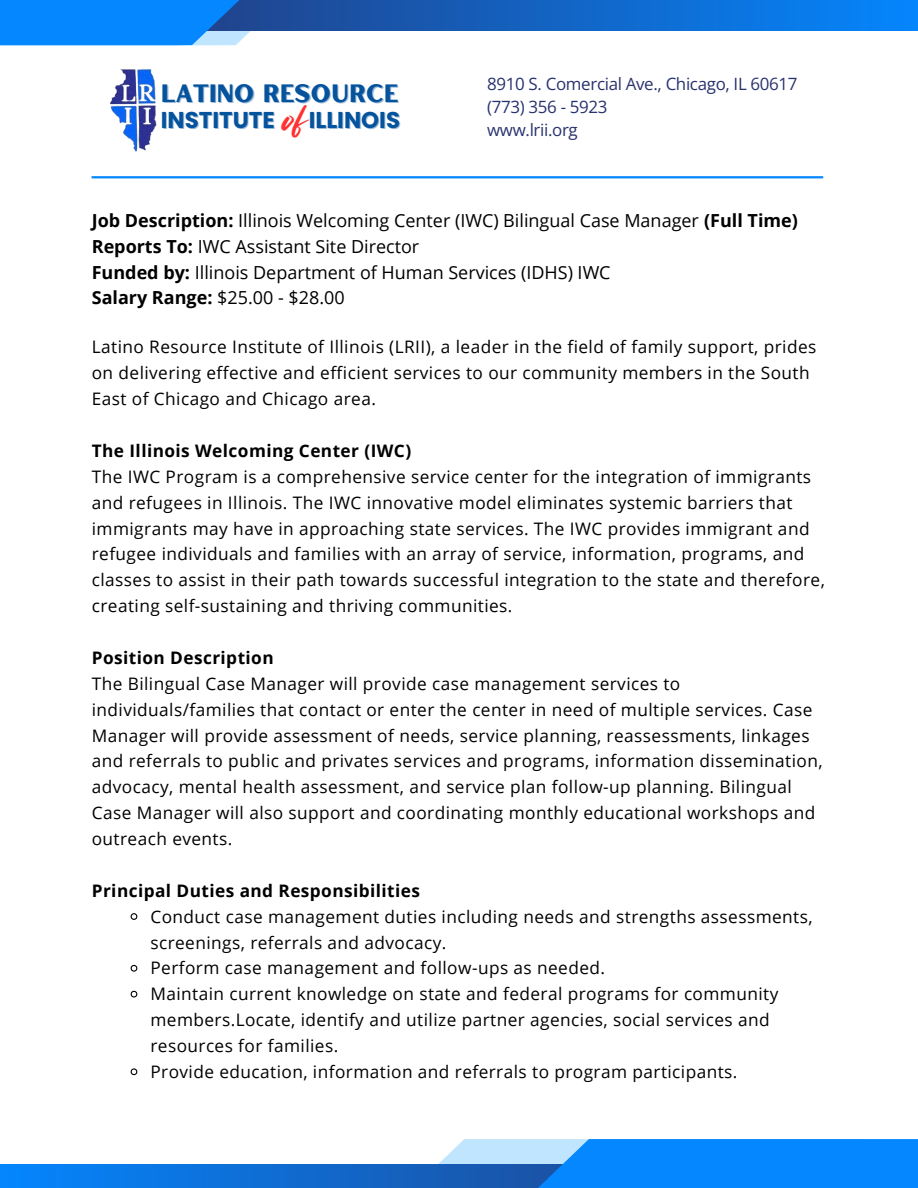
<style>
.page{position:relative;width:918px;height:1188px;background:#fff}
.page>*{position:absolute;margin:0;border:0;box-sizing:border-box;transform-origin:0 0}
.t1{font:25.05px "Hertical Sans";color:#06539d}
.t2{font:24.9px "Smooth Fantasy";color:#ff3131}
.t3{font:700 22.95px "Poppins";color:#06539d}
.t4{font:18px "Open Sans";color:#000}
.t5{font:17.25px/25.8px "Open Sans";letter-spacing:.025em;color:#000}
.t6{font:700 17.25px "Open Sans";letter-spacing:.025em;color:#000}
.t7{font:16.95px "Open Sans";letter-spacing:-.02em;color:#28326e}
.s1{font-weight:700}
</style>
<div class="page">
<svg style="left:130px;top:913px;width:8px;height:7px"></svg>
<svg style="left:130px;top:964px;width:8px;height:8px"></svg>
<svg style="left:130px;top:990px;width:8px;height:8px"></svg>
<svg style="left:130px;top:1068px;width:8px;height:8px"></svg>
<img style="left:110px;top:69px;width:47px;height:83px">
<svg style="left:0;top:1164px;width:436px;height:24px"></svg>
<hr style="left:92px;top:176px;width:731px;height:2px;background:#0487ff">
<svg style="left:346px;top:0;width:572px;height:31px"></svg>
<svg style="left:436px;top:1139px;width:482px;height:49px;fill:#0487ff"></svg>
<svg style="left:0;top:0;width:346px;height:45px;fill:#0487ff"></svg>
<p class="t1" style="left:161px;top:76px;width:239px">LATINO RESOURCE</p>
<p class="t3" style="left:161px;top:104px;width:115px">INSTITUTE</p>
<p class="t3" style="left:309px;top:104px;width:93px">ILLINOIS</p>
<p class="t2" style="left:283px;top:114px;width:26px">of</p>
<p class="t7" style="left:487px;top:71px;width:312px">8910 S. Comercial Ave., Chicago, IL 60617</p>
<p class="t7" style="left:487px;top:95px;width:122px">(773) 356 - 5923</p>
<p class="t7" style="left:487px;top:118px;width:92px">www.lrii.org</p>
<h4 class="t4" style="left:92px;top:208px;width:708px"><span class="s1">Job Description:</span> Illinois Welcoming Center (IWC) Bilingual Case Manager <span class="s1">(Full Time)</span></h4>
<p class="t4" style="left:92px;top:233px;width:329px"><span class="s1">Reports To:</span> IWC Assistant Site Director</p>
<p class="t4" style="left:92px;top:259px;width:520px"><span class="s1">Funded by:</span> Illinois Department of Human Services (IDHS) IWC</p>
<p class="t4" style="left:92px;top:285px;width:254px"><span class="s1">Salary Range:</span> $25.00 - $28.00</p>
<p class="t5" style="left:92px;top:334px;width:726px">Latino Resource Institute of Illinois (LRII), a leader in the field of family support, prides on delivering effective and efficient services to our community members in the South<br>East of Chicago and Chicago area.</p>
<h3 class="t6" style="left:92px;top:439px;width:321px">The Illinois Welcoming Center (IWC)</h3>
<p class="t5" style="left:92px;top:463px;width:735px">The IWC Program is a comprehensive service center for the integration of immigrants and refugees in Illinois. The IWC innovative model eliminates systemic barriers that immigrants may have in approaching state services. The IWC provides immigrant and refugee individuals and families with an array of service, information, programs, and classes to assist in their path towards successful integration to the state and therefore, creating self-sustaining and thriving communities.</p>
<h2 class="t6" style="left:92px;top:646px;width:183px">Position Description</h2>
<h1 class="t5" style="left:92px;top:670px;width:732px">The Bilingual Case Manager will provide case management services to individuals/families that contact or enter the center in need of multiple services. Case Manager will provide assessment of needs, service planning, reassessments, linkages and referrals to public and privates services and programs, information dissemination, advocacy, mental health assessment, and service plan follow-up planning. Bilingual Case Manager will also support and coordinating monthly educational workshops and outreach events.</h1>
<p class="t6" style="left:92px;top:878px;width:330px">Principal Duties and Responsibilities</p>
<p class="t5" style="left:150px;top:903px;width:664px">Conduct case management duties including needs and strengths assessments, screenings, referrals and advocacy.</p>
<p class="t5" style="left:150px;top:955px;width:456px">Perform case management and follow-ups as needed.</p>
<p class="t5" style="left:150px;top:981px;width:630px">Maintain current knowledge on state and federal programs for community members.Locate, identify and utilize partner agencies, social services and resources for families.</p>
<p class="t5" style="left:150px;top:1058px;width:589px">Provide education, information and referrals to program participants.</p>
</div>
